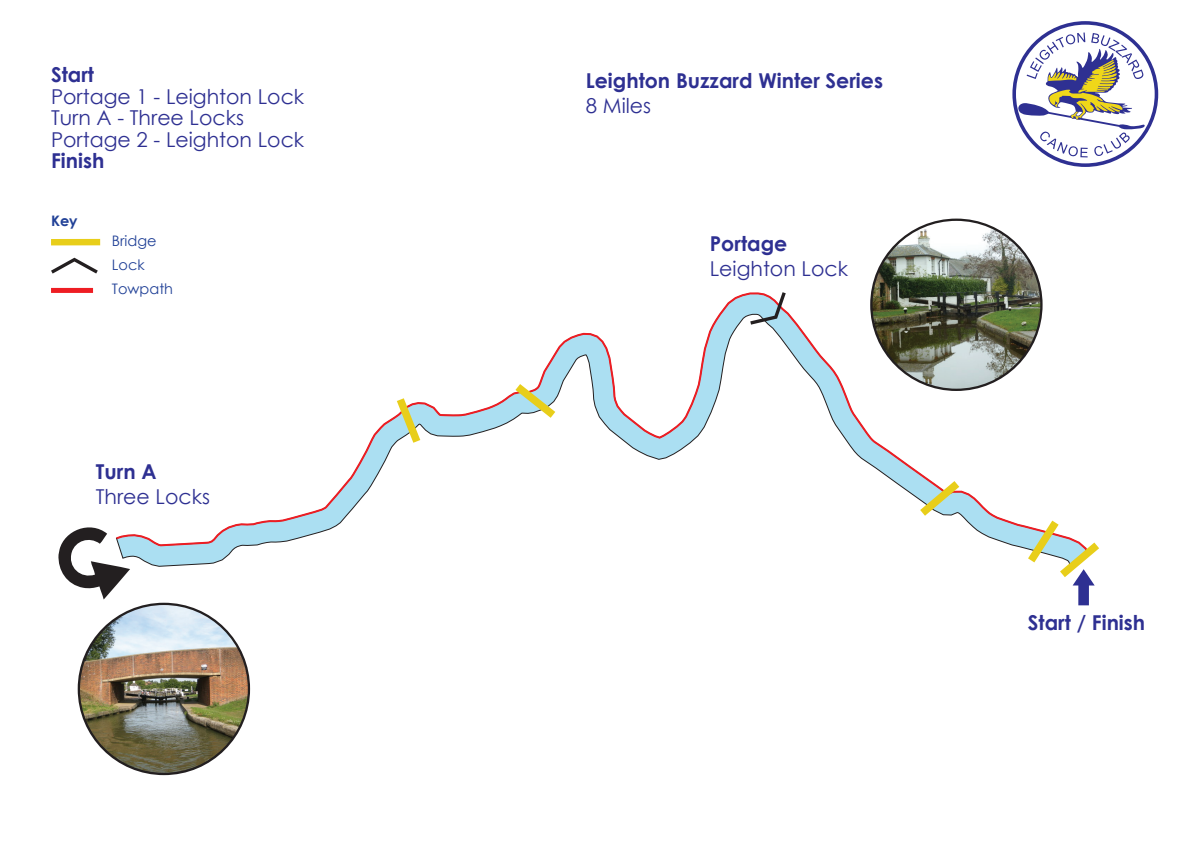
<style>
.page{position:relative;width:1192px;height:842px;background:#fff}
.page>*{position:absolute;margin:0;border:0;box-sizing:border-box;transform-origin:0 0}
.t1{font:20.5px/21.5px "Century Gothic";color:#2e3092}
.t2{font:700 20.5px "Century Gothic";color:#2e3092}
.t3{font:14.5px/23.4px "Century Gothic";color:#214197}
.t4{font:700 14.5px "Century Gothic";color:#214197}
</style>
<div class="page">
<img style="left:871px;top:220px;width:170px;height:170px;border-radius:85px">
<svg style="left:1012px;top:21px;width:146px;height:146px"></svg>
<svg style="left:130px;top:291px;width:923px;height:265px"></svg>
<svg style="left:515px;top:384px;width:40px;height:34px"></svg>
<svg style="left:920px;top:481px;width:39px;height:35px"></svg>
<svg style="left:750px;top:292px;width:36px;height:33px"></svg>
<svg style="left:397px;top:398px;width:23px;height:45px"></svg>
<svg style="left:1028px;top:521px;width:71px;height:84px"></svg>
<svg style="left:58px;top:527px;width:72px;height:72px"></svg>
<img style="left:79px;top:604px;width:170px;height:170px;border-radius:85px">
<svg style="left:51px;top:258px;width:47px;height:16px"></svg>
<div style="left:51px;top:288px;width:42px;height:5px;background:#ee1d23"></div>
<div style="left:51px;top:239px;width:49px;height:6px;background:#e8ce1a"></div>
<p class="t2" style="left:51px;top:59px;width:45px">Start</p>
<p class="t1" style="left:51px;top:85px;width:255px">Portage 1 - Leighton Lock<br>Turn A - Three Locks<br>Portage 2 - Leighton Lock</p>
<p class="t2" style="left:51px;top:145px;width:55px">Finish</p>
<p class="t4" style="left:51px;top:210px;width:28px">Key</p>
<p class="t3" style="left:112px;top:229px;width:46px">Bridge<br>Lock</p>
<p class="t3" style="left:112px;top:277px;width:63px">Towpath</p>
<p class="t2" style="left:96px;top:456px;width:62px">Turn A</p>
<p class="t1" style="left:96px;top:485px;width:116px">Three Locks</p>
<p class="t2" style="left:586px;top:65px;width:299px">Leighton Buzzard Winter Series</p>
<p class="t1" style="left:586px;top:94px;width:67px">8 Miles</p>
<p class="t2" style="left:710px;top:228px;width:79px">Portage</p>
<p class="t1" style="left:710px;top:257px;width:140px">Leighton Lock</p>
<p class="t2" style="left:1028px;top:607px;width:119px">Start / Finish</p>
</div>
